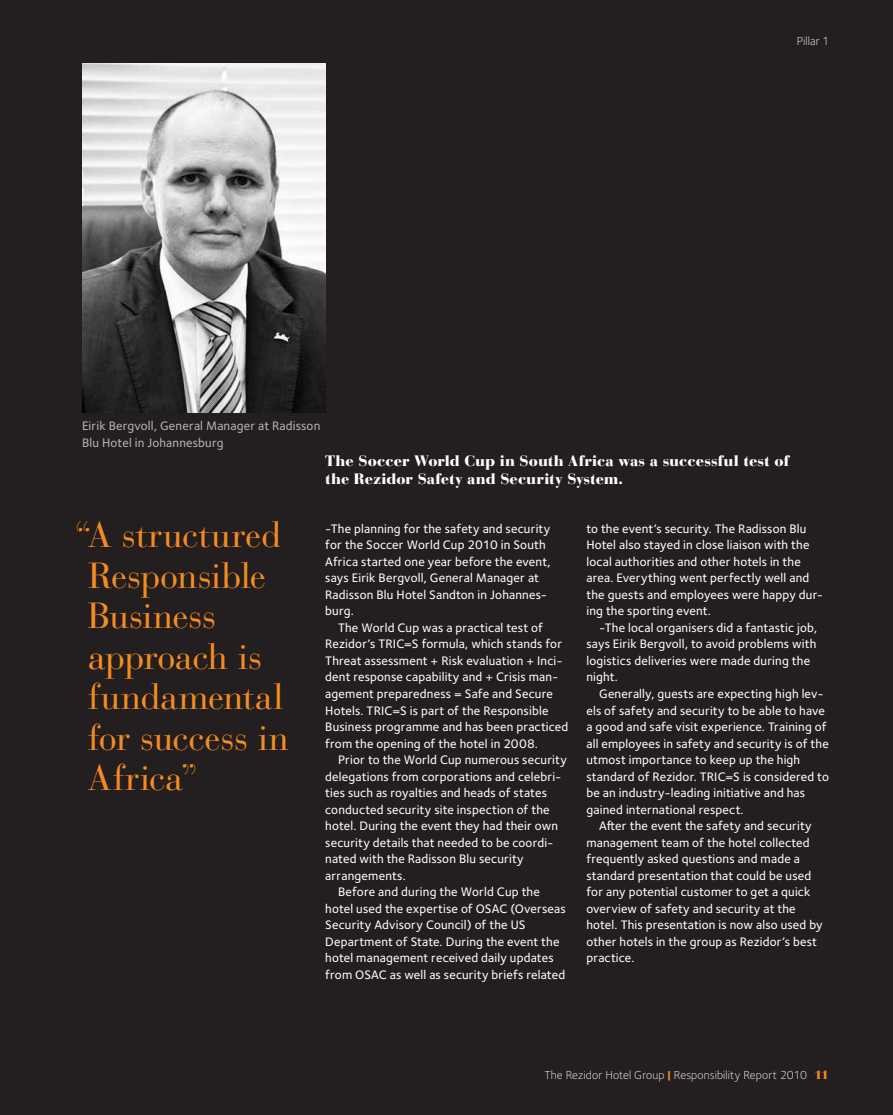
<style>
.page{position:relative;width:893px;height:1115px;background:#fff}
.page>*{position:absolute;margin:0;border:0;box-sizing:border-box;transform-origin:0 0}
.t1{font:36px/40.5px "Bauer Bodoni";letter-spacing:-.01em;color:#f68b1f}
.t2{font:900 15px/18px "Bauer Bodoni";color:#fff}
.t3{font:500 12.75px/16.5px "Foundry Sterling";letter-spacing:.015em;color:#fff}
.t4{font:500 12.75px/16.5px "Foundry Sterling";letter-spacing:.015em;color:#b2b3b7}
.t5{font:300 12px "Foundry Sterling";letter-spacing:.01em;color:#fff}
.s1{font-weight:700;color:#f68b1f}
.s2{font-family:"Bauer Bodoni";font-weight:900;color:#f68b1f}
</style>
<div class="page">
<div style="left:0;top:0;width:893px;height:1114px;background:#231f20"></div>
<img style="left:82px;top:64px;width:243px;height:348px">
<p class="t4" style="left:82px;top:417px;width:240px">Eirik Bergvoll, General Manager at Radisson<br>Blu Hotel in Johannesburg</p>
<p class="t5" style="left:797px;top:34px;width:34px">Pillar 1</p>
<p class="t2" style="left:325px;top:452px;width:466px">The Soccer World Cup in South Africa was a successful test of the Rezidor Safety and Security System.</p>
<h1 class="t1" style="left:88px;top:514px;width:202px;text-indent:-14px">“A structured<br>Responsible<br>Business approach is fundamental for success in<br>Africa”</h1>
<p class="t3" style="left:586px;top:520px;width:238px">to the event’s security. The Radisson Blu Hotel also stayed in close liaison with the local authorities and other hotels in the area. Everything went perfectly well and the guests and employees were happy dur&shy;ing the sporting event.</p>
<p class="t3" style="left:325px;top:520px;width:227px">-The planning for the safety and security for the Soccer World Cup 2010 in South Africa started one year before the event, says Eirik Bergvoll, General Manager at Radisson Blu Hotel Sandton in Johannes&shy;burg.</p>
<p class="t3" style="left:325px;top:619px;width:245px;text-indent:13px">The World Cup was a practical test of Rezidor’s TRIC=S formula, which stands for Threat assessment + Risk evaluation + Inci&shy;dent response capability and + Crisis man&shy;agement preparedness = Safe and Secure Hotels. TRIC=S is part of the Responsible Business programme and has been practiced from the opening of the hotel in 2008.</p>
<p class="t3" style="left:338px;top:751px;width:230px">Prior to the World Cup numerous security</p>
<p class="t3" style="left:325px;top:768px;width:238px">delegations from corporations and celebri-</p>
<p class="t3" style="left:325px;top:784px;width:223px">ties such as royalties and heads of states</p>
<p class="t3" style="left:325px;top:801px;width:226px">conducted security site inspection of the</p>
<p class="t3" style="left:325px;top:817px;width:234px">hotel. During the event they had their own</p>
<p class="t3" style="left:325px;top:834px;width:230px">security details that needed to be coordi-</p>
<p class="t3" style="left:325px;top:850px;width:200px">nated with the Radisson Blu security</p>
<p class="t3" style="left:325px;top:867px;width:82px">arrangements.</p>
<p class="t3" style="left:338px;top:883px;width:203px">Before and during the World Cup the</p>
<p class="t3" style="left:325px;top:900px;width:242px">hotel used the expertise of OSAC (Overseas</p>
<p class="t3" style="left:325px;top:916px;width:202px">Security Advisory Council) of the US</p>
<p class="t3" style="left:325px;top:933px;width:236px">Department of State. During the event the</p>
<p class="t3" style="left:325px;top:949px;width:230px">hotel management received daily updates</p>
<p class="t3" style="left:325px;top:966px;width:241px">from OSAC as well as security briefs related</p>
<p class="t3" style="left:586px;top:619px;width:232px;text-indent:13px">-The local organisers did a fantastic job, says Eirik Bergvoll, to avoid problems with logistics deliveries were made during the night.</p>
<p class="t3" style="left:586px;top:685px;width:244px;text-indent:13px">Generally, guests are expecting high lev&shy;els of safety and security to be able to have a good and safe visit experience. Training of all employees in safety and security is of the utmost importance to keep up the high standard of Rezidor. TRIC=S is considered to be an industry-leading initiative and has gained international respect.</p>
<p class="t3" style="left:586px;top:817px;width:238px;text-indent:13px">After the event the safety and security management team of the hotel collected frequently asked questions and made a standard presentation that could be used for any potential customer to get a quick overview of safety and security at the hotel. This presentation is now also used by other hotels in the group as Rezidor’s best practice.</p>
<p class="t5" style="left:544px;top:1067px;width:285px">The Rezidor Hotel Group <span class="s1">|</span> Responsibility Report 2010 <span class="s2">11</span></p>
</div>
